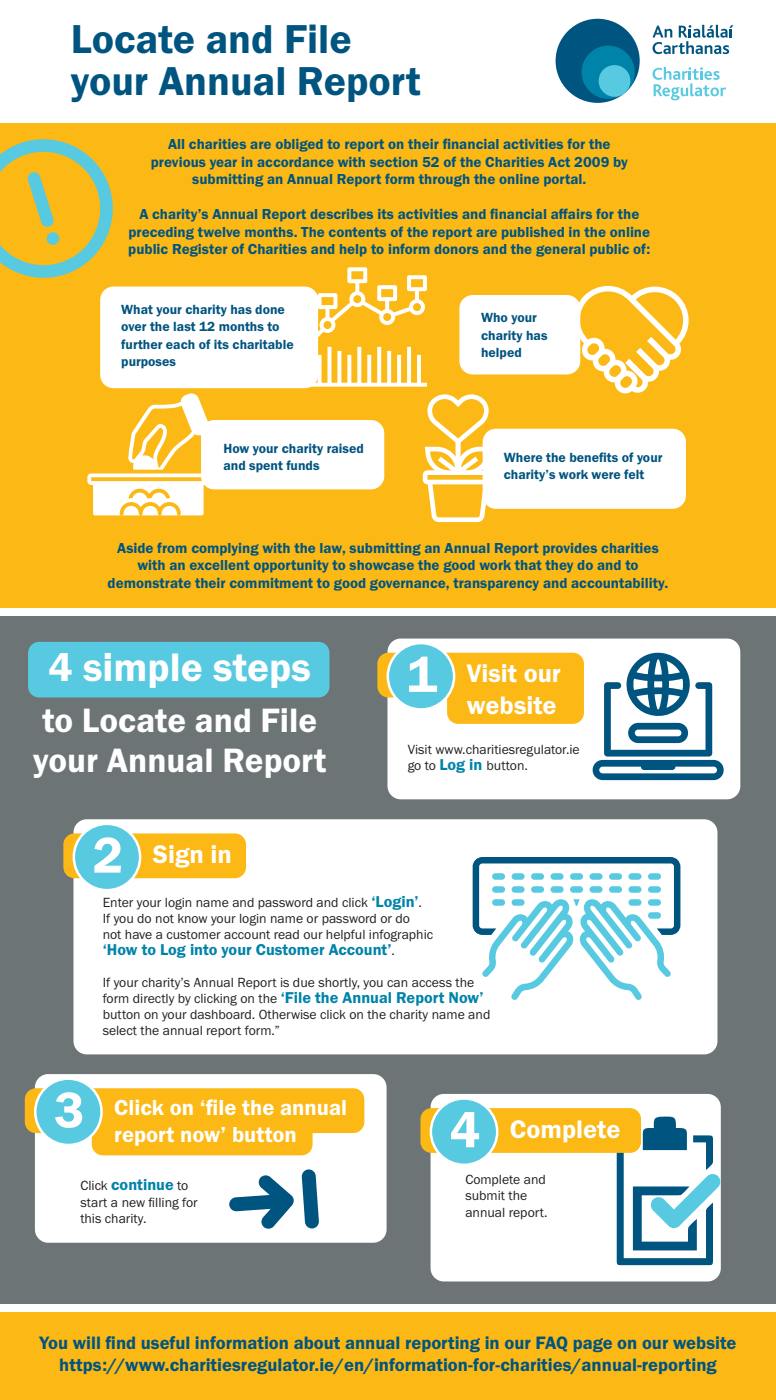
<style>
.page{position:relative;width:776px;height:1400px;background:#fff}
.page>*{position:absolute;margin:0;border:0;box-sizing:border-box;transform-origin:0 0}
.t1{font:52.12px "Franklin Gothic URW Dem";color:#fff}
.t2{font:41.75px/42.5px "Franklin Gothic URW Dem";color:#005480}
.t3{font:41.25px "Franklin Gothic URW Dem";color:#fff}
.t4{font:35px/40px "Franklin Gothic URW Dem";color:#fff}
.t5{font:26.25px/31.5px "Franklin Gothic URW Dem";color:#fff;text-align:right}
.t6{font:22.5px/27px "Franklin Gothic URW Dem";color:#fff}
.t7{font:18.62px/21.6px "Franklin Gothic URW Dem";color:#005480;text-align:center}
.t8{font:16.25px "Franklin Gothic URW Dem";color:#0083a9}
.t9{font:15px/17.5px "Franklin Gothic URW Dem";color:#005480;text-align:center}
.t10{font:13.75px/15.9px "Franklin Gothic URW Boo";color:#231f20}
.t11{font:13.75px/17.5px "Franklin Gothic URW Dem";color:#005480}
.s1{font-size:52.12px}
.s2{font-family:"Franklin Gothic URW Dem";font-size:16.25px;color:#0083a9}
.s3{font-family:"Franklin Gothic URW Boo";font-size:13.75px;color:#231f20}
</style>
<div class="page">
<div style="left:0;top:123px;width:776px;height:485px;background:#fcb814"></div>
<div style="left:0;top:1312px;width:776px;height:88px;background:#fcb814"></div>
<div style="left:0;top:616px;width:776px;height:687px;background:#6c7476"></div>
<div style="left:100px;top:286px;width:218px;height:102px;background:#fff;border-radius:13px"></div>
<div style="left:459px;top:295px;width:121px;height:79px;background:#fff;border-radius:13px"></div>
<div style="left:201px;top:420px;width:183px;height:69px;background:#fff;border-radius:13px"></div>
<div style="left:483px;top:429px;width:203px;height:80px;background:#fff;border-radius:13px"></div>
<div style="left:387px;top:638px;width:353px;height:161px;background:#fff;border-radius:13px"></div>
<div style="left:431px;top:1094px;width:290px;height:187px;background:#fff;border-radius:13px"></div>
<div style="left:35px;top:1074px;width:352px;height:168px;background:#fff;border-radius:13px"></div>
<div style="left:73px;top:819px;width:644px;height:235px;background:#fff;border-radius:13px"></div>
<div style="left:28px;top:642px;width:301px;height:55px;background:#57c9e0;border-radius:11px"></div>
<div style="left:25px;top:1088px;width:339px;height:45px;background:#fcb814;border-radius:11px"></div>
<div style="left:92px;top:1099px;width:221px;height:56px;background:#fcb814;border-radius:11px"></div>
<div style="left:63px;top:833px;width:183px;height:45px;background:#fcb814;border-radius:11px"></div>
<div style="left:34px;top:1077px;width:69px;height:69px;background:#57c9e0;border:2px solid #fff;border-radius:50%"></div>
<div style="left:73px;top:822px;width:68px;height:69px;background:#57c9e0;border:2px solid #fff;border-radius:50%"></div>
<svg style="left:653px;top:25px;width:80px;height:29px"></svg>
<svg style="left:653px;top:67px;width:73px;height:33px"></svg>
<div style="left:556px;top:19px;width:84px;height:84px;background:#005480;border-radius:50%"></div>
<div style="left:582px;top:46px;width:53px;height:53px;background:#0083a9;border-radius:50%"></div>
<div style="left:599px;top:65px;width:31px;height:32px;background:#57c9e0;border-radius:50%"></div>
<svg style="left:0;top:139px;width:113px;height:139px"></svg>
<svg style="left:308px;top:267px;width:119px;height:120px"></svg>
<svg style="left:574px;top:286px;width:115px;height:107px"></svg>
<svg style="left:87px;top:393px;width:123px;height:122px"></svg>
<svg style="left:423px;top:394px;width:70px;height:128px"></svg>
<svg style="left:473px;top:857px;width:207px;height:143px"></svg>
<div style="left:377px;top:653px;width:207px;height:44px;background:#fcb814;border-radius:11px"></div>
<div style="left:447px;top:679px;width:137px;height:45px;background:#fcb814;border-radius:11px"></div>
<div style="left:387px;top:642px;width:68px;height:68px;background:#57c9e0;border:2px solid #fff;border-radius:50%"></div>
<svg style="left:229px;top:1175px;width:65px;height:54px"></svg>
<svg style="left:302px;top:1169px;width:17px;height:59px"></svg>
<svg style="left:592px;top:652px;width:132px;height:128px"></svg>
<div style="left:420px;top:1108px;width:221px;height:45px;background:#fcb814;border-radius:11px"></div>
<div style="left:430px;top:1097px;width:68px;height:69px;background:#57c9e0;border:2px solid #fff;border-radius:50%"></div>
<svg style="left:617px;top:1116px;width:104px;height:149px"></svg>
<h2 class="t2" style="left:71px;top:17px;width:352px">Locate and File your Annual Report</h2>
<p class="t9" style="left:151px;top:135px;width:478px">All charities are obliged to report on their financial activities for the previous year in accordance with section 52 of the Charities Act 2009 by submitting an Annual Report form through the online portal.</p>
<p class="t9" style="left:128px;top:205px;width:524px">A charity’s Annual Report describes its activities and financial affairs for the preceding twelve months. The contents of the report are published in the online public Register of Charities and help to inform donors and the general public of:</p>
<p class="t11" style="left:121px;top:300px;width:174px">What your charity has done over the last 12 months to further each of its charitable purposes</p>
<p class="t11" style="left:481px;top:308px;width:68px">Who your charity has helped</p>
<p class="t11" style="left:223px;top:439px;width:142px">How your charity raised and spent funds</p>
<p class="t11" style="left:504px;top:448px;width:160px">Where the benefits of your charity’s work were felt</p>
<p class="t9" style="left:108px;top:538px;width:562px">Aside from complying with the law, submitting an Annual Report provides charities with an excellent opportunity to showcase the good work that they do and to demonstrate their commitment to good governance, transparency and accountability.</p>
<h3 class="t3" style="left:49px;top:642px;width:264px">4 simple steps</h3>
<h3 class="t4" style="left:33px;top:699px;width:295px">to Locate and File your Annual Report</h3>
<h1 class="t1" style="left:93px;top:823px;width:32px">2</h1>
<h3 class="t5" style="left:153px;top:838px;width:81px">Sign in</h3>
<h3 class="t5" style="left:407px;top:657px;width:156px"><span class="s1">1</span> Visit our website</h3>
<p class="t10" style="left:408px;top:740px;width:174px;line-height:16.5px">Visit www.charitiesregulator.ie go to <span class="s2">Log in</span> button.</p>
<p class="t10" style="left:103px;top:894px;width:332px">Enter your login name and password and click <span class="s2">‘Login’</span>.<br>If you do not know your login name or password or do<br>not have a customer account read our helpful infographic</p>
<p class="t8" style="left:103px;top:939px;width:294px">‘How to Log into your Customer Account’<span class="s3">.</span></p>
<p class="t10" style="left:103px;top:974px;width:389px">If your charity’s Annual Report is due shortly, you can access the form directly by clicking on the <span class="s2">‘File the Annual Report Now’ </span>button on your dashboard. Otherwise click on the charity name and select the annual report form.”</p>
<h1 class="t1" style="left:54px;top:1078px;width:32px">3</h1>
<h3 class="t6" style="left:114px;top:1094px;width:234px">Click on ‘file the annual report now’ button</h3>
<h3 class="t5" style="left:450px;top:1112px;width:172px"><span class="s1">4</span> Complete</h3>
<p class="t8" style="left:80px;top:1174px;width:109px"><span class="s3">Click</span> continue <span class="s3">to</span></p>
<p class="t10" style="left:80px;top:1193px;width:119px;line-height:16.5px">start a new filling for this charity.</p>
<p class="t10" style="left:465px;top:1170px;width:84px;line-height:16.5px">Complete and submit the annual report.</p>
<p class="t7" style="left:39px;top:1331px;width:699px">You will find useful information about annual reporting in our FAQ page on our website https://www.charitiesregulator.ie/en/information-for-charities/annual-reporting</p>
</div>
